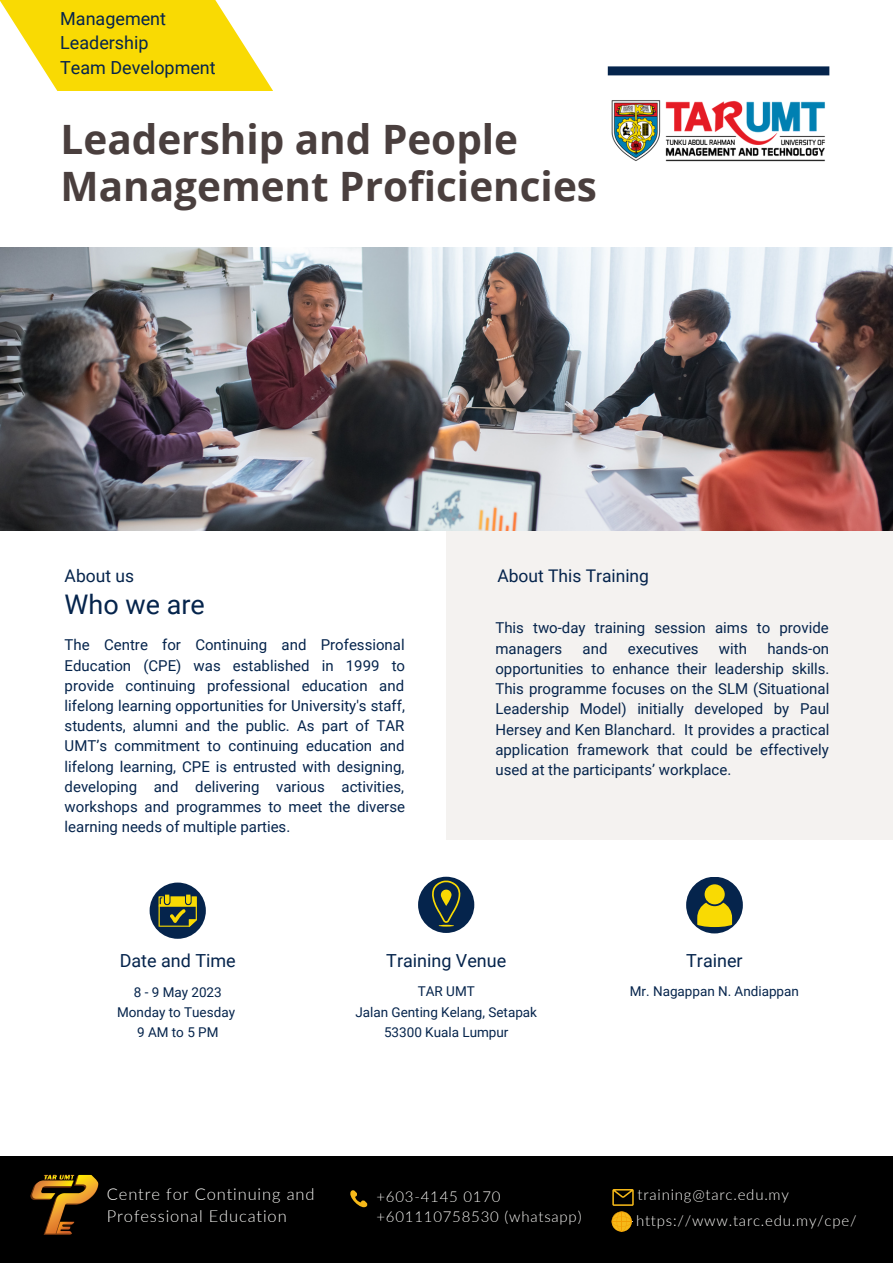
<style>
.page{position:relative;width:893px;height:1264px;background:#fff}
.page>*{position:absolute;margin:0;border:0;box-sizing:border-box;transform-origin:0 0}
.t1{font:700 40.5px/47.2px "Open Sans";color:#4a3f3e}
.t2{font:27px "Roboto";color:#05244c}
.t3{font:18px/24.8px "Roboto";color:#05244c}
.t4{font:17.4px "Roboto";color:#05244c}
.t5{font:300 16.5px/22.5px "Lato";letter-spacing:.05em;color:#f9f8f5}
.t6{font:15px/20.2px "Roboto";color:#05244c;text-align:justify}
.t7{font:300 15px/20.2px "Lato";letter-spacing:.05em;color:#f9f8f5}
.t8{font:13.5px/20.2px "Roboto";color:#05244c;text-align:center}
</style>
<div class="page">
<div style="left:446px;top:531px;width:446px;height:308px;background:#f4f2f0"></div>
<img style="left:0;top:247px;width:892px;height:284px">
<div style="left:607px;top:66px;width:222px;height:9px;background:#05244c"></div>
<img style="left:611px;top:100px;width:214px;height:62px">
<div style="left:150px;top:882px;width:56px;height:56px;background:#05244c;border-radius:50%"></div>
<svg style="left:158px;top:894px;width:39px;height:32px"></svg>
<svg style="left:0;top:0;width:272px;height:90px"></svg>
<div style="left:0;top:1156px;width:892px;height:106px;background:#000"></div>
<img style="left:24px;top:1164px;width:81px;height:82px;border-radius:50%">
<svg style="left:350px;top:1190px;width:17px;height:18px"></svg>
<svg style="left:612px;top:1189px;width:21px;height:16px"></svg>
<svg style="left:611px;top:1211px;width:20px;height:20px"></svg>
<div style="left:418px;top:876px;width:56px;height:57px;background:#05244c;border-radius:50%"></div>
<svg style="left:428px;top:880px;width:32px;height:46px"></svg>
<div style="left:686px;top:876px;width:56px;height:57px;background:#05244c;border-radius:50%"></div>
<div style="left:704px;top:884px;width:20px;height:20px;background:#f9da03;border-radius:50%"></div>
<svg style="left:697px;top:902px;width:35px;height:25px"></svg>
<p class="t3" style="left:60px;top:6px;width:157px">Management<br>Leadership<br>Team Development</p>
<h1 class="t1" style="left:61px;top:114px;width:538px">Leadership and People<br>Management Proficiencies</h1>
<p class="t4" style="left:65px;top:566px;width:71px">About us</p>
<h2 class="t2" style="left:65px;top:589px;width:142px">Who we are</h2>
<p class="t6" style="left:65px;top:635px;width:342px">The Centre for Continuing and Professional Education (CPE) was established in 1999 to provide continuing professional education and lifelong learning opportunities for University's staff, students, alumni and the public. As part of TAR UMT’s commitment to continuing education and lifelong learning, CPE is entrusted with designing, developing and delivering various activities, workshops and programmes to meet the diverse learning needs of multiple parties.</p>
<p class="t4" style="left:497px;top:566px;width:153px">About This Training</p>
<p class="t6" style="left:495px;top:618px;width:335px">This two-day training session aims to provide managers</p>
<p class="t6" style="left:495px;top:638px;width:335px;text-indent:272px">hands-on opportunities to enhance their leadership skills.<br>This programme focuses on the SLM (Situational Leadership Model) initially developed by Paul Hersey and Ken Blanchard. It provides a practical application framework that could be effectively used at the participants’ workplace.</p>
<p class="t6" style="left:582px;top:638px;width:26px">and</p>
<p class="t6" style="left:627px;top:638px;width:72px">executives</p>
<p class="t6" style="left:719px;top:638px;width:30px">with</p>
<p class="t3" style="left:120px;top:948px;width:117px">Date and Time</p>
<p class="t8" style="left:117px;top:982px;width:119px">8 - 9 May 2023<br>Monday to Tuesday<br>9 AM to 5 PM</p>
<p class="t3" style="left:386px;top:948px;width:121px">Training Venue</p>
<p class="t8" style="left:355px;top:981px;width:183px">TAR UMT<br>Jalan Genting Kelang, Setapak<br>53300 Kuala Lumpur</p>
<p class="t3" style="left:686px;top:948px;width:58px">Trainer</p>
<p class="t8" style="left:629px;top:980px;width:171px">Mr. Nagappan N. Andiappan</p>
<p class="t5" style="left:107px;top:1181px;width:209px">Centre for Continuing and<br>Professional Education</p>
<p class="t7" style="left:376px;top:1185px;width:206px">+603-4145 0170 +601110758530 (whatsapp)</p>
<p class="t7" style="left:636px;top:1181px;width:222px;line-height:25.8px">training@tarc.edu.my https://www.tarc.edu.my/cpe/</p>
</div>
